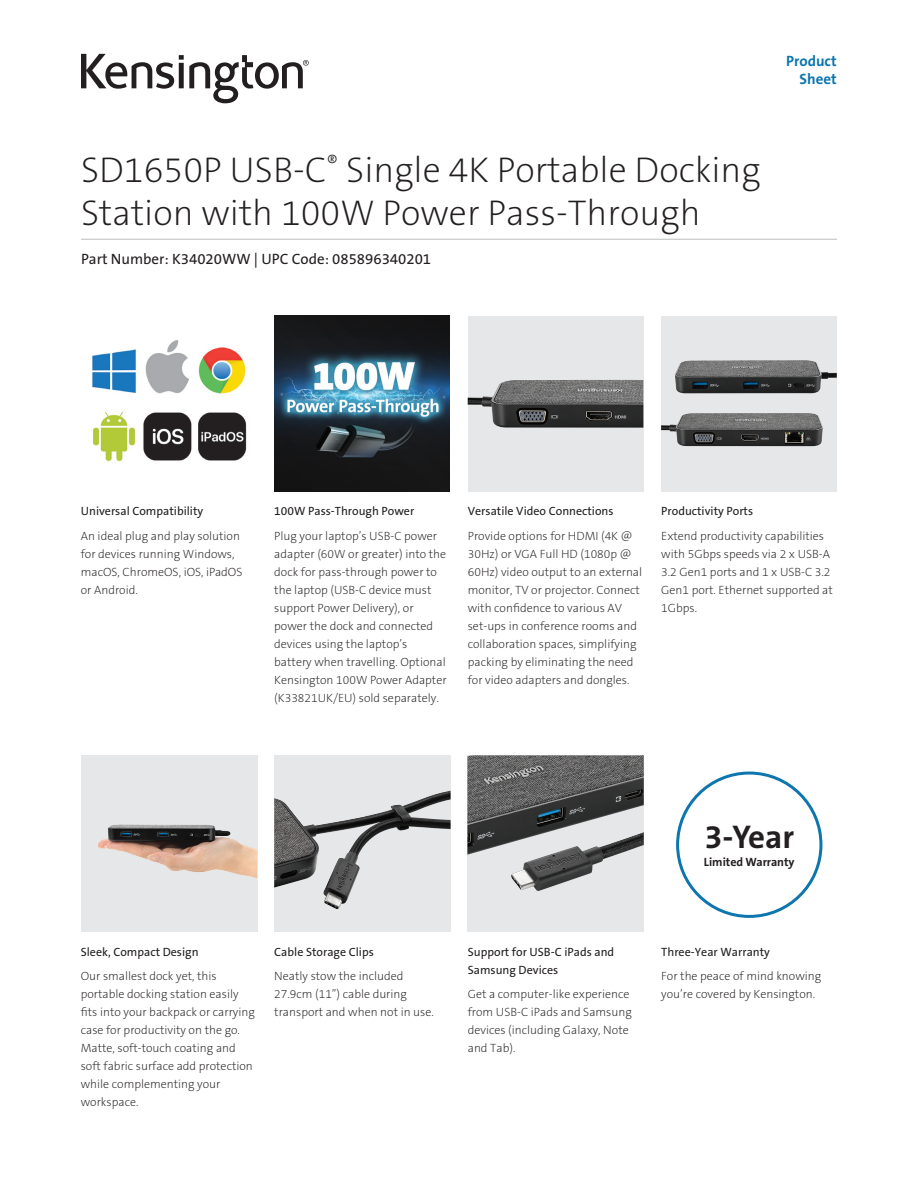
<style>
.page{position:relative;width:918px;height:1188px;background:#fff}
.page>*{position:absolute;margin:0;border:0;box-sizing:border-box;transform-origin:0 0}
.Main_Header{font:36px/43.2px "The Sans KENSINGTON2 XL";color:#231f20}
.Body{font:33px "The Sans KENSINGTON7 Bd";color:#231f20}
.Part_No__UPC{font:15px "The Sans KENSINGTON5 Rg";color:#231f20}
.Part_No__UPC-2{font:15px "The Sans KENSINGTON7 Bd";color:#0e76ae}
.Body-2{font:12px/18px "The Sans KENSINGTON2 XL";color:#231f20}
.t1{font:12px/18px "The Sans KENSINGTON5 Rg";color:#231f20}
.Body-3{font:12px "The Sans KENSINGTON7 Bd";color:#231f20}
</style>
<div class="page">
<svg style="left:81px;top:54px;width:228px;height:49px"></svg>
<hr style="left:81px;top:239px;width:756px;height:1px;background:#bcbdc0">
<img style="left:92px;top:340px;width:155px;height:122px">
<div style="left:661px;top:316px;width:176px;height:175px;background:#e6e7e9"></div>
<img style="left:675px;top:360px;width:162px;height:33px">
<img style="left:274px;top:316px;width:176px;height:175px">
<div style="left:468px;top:316px;width:175px;height:175px;background:#e6e7e9"></div>
<img style="left:468px;top:380px;width:175px;height:48px">
<img style="left:661px;top:413px;width:162px;height:33px">
<div style="left:676px;top:772px;width:146px;height:146px;border:3px solid #0e76ae;border-radius:50%"></div>
<div style="left:81px;top:755px;width:176px;height:177px;background:#e6e7e9"></div>
<img style="left:97px;top:824px;width:160px;height:54px">
<div style="left:467px;top:755px;width:177px;height:177px;background:#e6e7e9"></div>
<img style="left:467px;top:755px;width:177px;height:136px">
<div style="left:274px;top:755px;width:177px;height:177px;background:#e6e7e9"></div>
<img style="left:274px;top:791px;width:177px;height:118px">
<p class="Part_No__UPC-2" style="left:786px;top:53px;width:52px">Product</p>
<p class="Part_No__UPC-2" style="left:800px;top:71px;width:39px">Sheet</p>
<p class="Main_Header" style="left:81px;top:149px;width:681px">SD1650P USB-C<sup>®</sup> Single 4K Portable Docking<br>Station with 100W Power Pass-Through</p>
<p class="Part_No__UPC" style="left:81px;top:250px;width:352px">Part Number: K34020WW | UPC Code: 085896340201</p>
<p class="t1" style="left:81px;top:503px;width:124px">Universal Compatibility</p>
<p class="Body-2" style="left:81px;top:527px;width:163px">An ideal plug and play solution for devices running Windows, macOS, ChromeOS, iOS, iPadOS or Android.</p>
<p class="t1" style="left:274px;top:503px;width:142px">100W Pass-Through Power</p>
<p class="Body-2" style="left:274px;top:527px;width:174px">Plug your laptop’s USB-C power adapter (60W or greater) into the dock for pass-through power to the laptop (USB-C device must support Power Delivery), or power the dock and connected devices using the laptop’s battery when travelling. Optional<br>Kensington 100W Power Adapter (K33821UK/EU) sold separately.</p>
<p class="t1" style="left:468px;top:503px;width:147px">Versatile Video Connections</p>
<p class="Body-2" style="left:468px;top:527px;width:176px">Provide options for HDMI (4K @<br>30Hz) or VGA Full HD (1080p @<br>60Hz) video output to an external monitor, TV or projector. Connect with confidence to various AV set-ups in conference rooms and collaboration spaces, simplifying packing by eliminating the need for video adapters and dongles.</p>
<p class="t1" style="left:661px;top:503px;width:93px">Productivity Ports</p>
<p class="Body-2" style="left:661px;top:527px;width:173px">Extend productivity capabilities with 5Gbps speeds via 2 x USB-A<br>3.2 Gen1 ports and 1 x USB-C 3.2<br>Gen1 port. Ethernet supported at<br>1Gbps.</p>
<p class="t1" style="left:81px;top:943px;width:119px">Sleek, Compact Design</p>
<p class="Body-2" style="left:81px;top:968px;width:176px">Our smallest dock yet, this portable docking station easily fits into your backpack or carrying case for productivity on the go.<br>Matte, soft-touch coating and soft fabric surface add protection while complementing your workspace.</p>
<p class="t1" style="left:274px;top:943px;width:101px">Cable Storage Clips</p>
<p class="Body-2" style="left:274px;top:968px;width:161px">Neatly stow the included<br>27.9cm (11”) cable during transport and when not in use.</p>
<p class="Body" style="left:704px;top:819px;width:91px">3-Year</p>
<p class="Body-3" style="left:704px;top:855px;width:92px">Limited Warranty</p>
<p class="t1" style="left:468px;top:943px;width:148px">Support for USB-C iPads and<br>Samsung Devices</p>
<p class="Body-2" style="left:468px;top:986px;width:166px">Get a computer-like experience from USB-C iPads and Samsung devices (including Galaxy, Note and Tab).</p>
<p class="t1" style="left:661px;top:943px;width:110px">Three-Year Warranty</p>
<p class="Body-2" style="left:661px;top:968px;width:161px">For the peace of mind knowing you’re covered by Kensington.</p>
</div>
